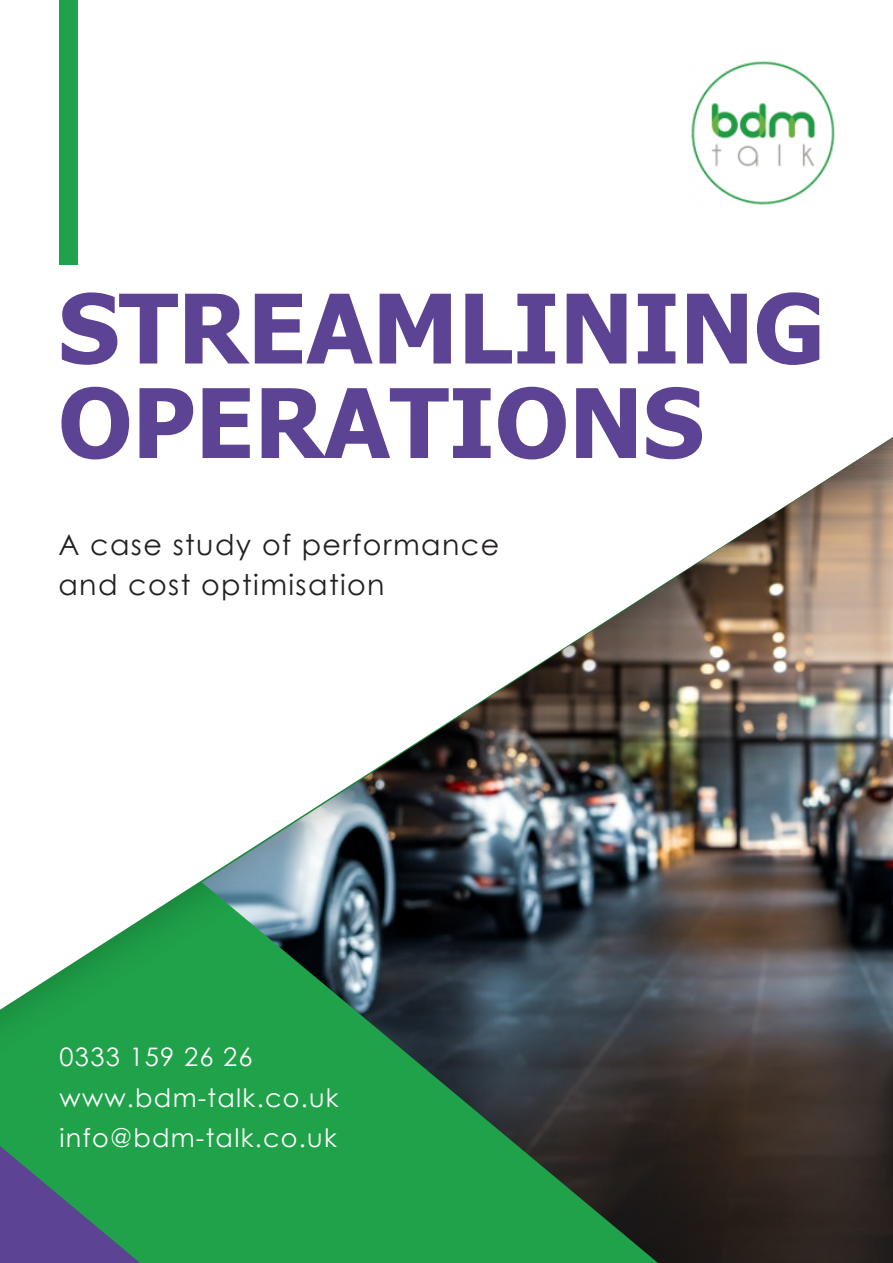
<style>
.page{position:relative;width:893px;height:1263px;background:#fff}
.page>*{position:absolute;margin:0;border:0;box-sizing:border-box;transform-origin:0 0}
.t1{font:700 96px/94.5px "Tahoma";color:#5c4393}
.t2{font:28.5px/40.5px "Century Gothic";letter-spacing:.05em;color:#231f20}
.t3{font:25.5px/40.5px "Century Gothic";letter-spacing:.05em;color:#fff}
</style>
<div class="page">
<svg style="left:0;top:1146px;width:140px;height:117px"></svg>
<img style="left:202px;top:1129px;width:691px;height:134px">
<img style="left:0;top:437px;width:893px;height:692px">
<img style="left:691px;top:61px;width:144px;height:144px">
<div style="left:60px;top:0;width:18px;height:265px;background:#1fa249"></div>
<h1 class="t1" style="left:58px;top:285px;width:768px">STREAMLINING<br>OPERATIONS</h1>
<p class="t2" style="left:58px;top:524px;width:442px">A case study of performance and cost optimisation</p>
<p class="t3" style="left:60px;top:1036px;width:281px">0333 159 26 26 www.bdm-talk.co.uk info@bdm-talk.co.uk</p>
</div>
